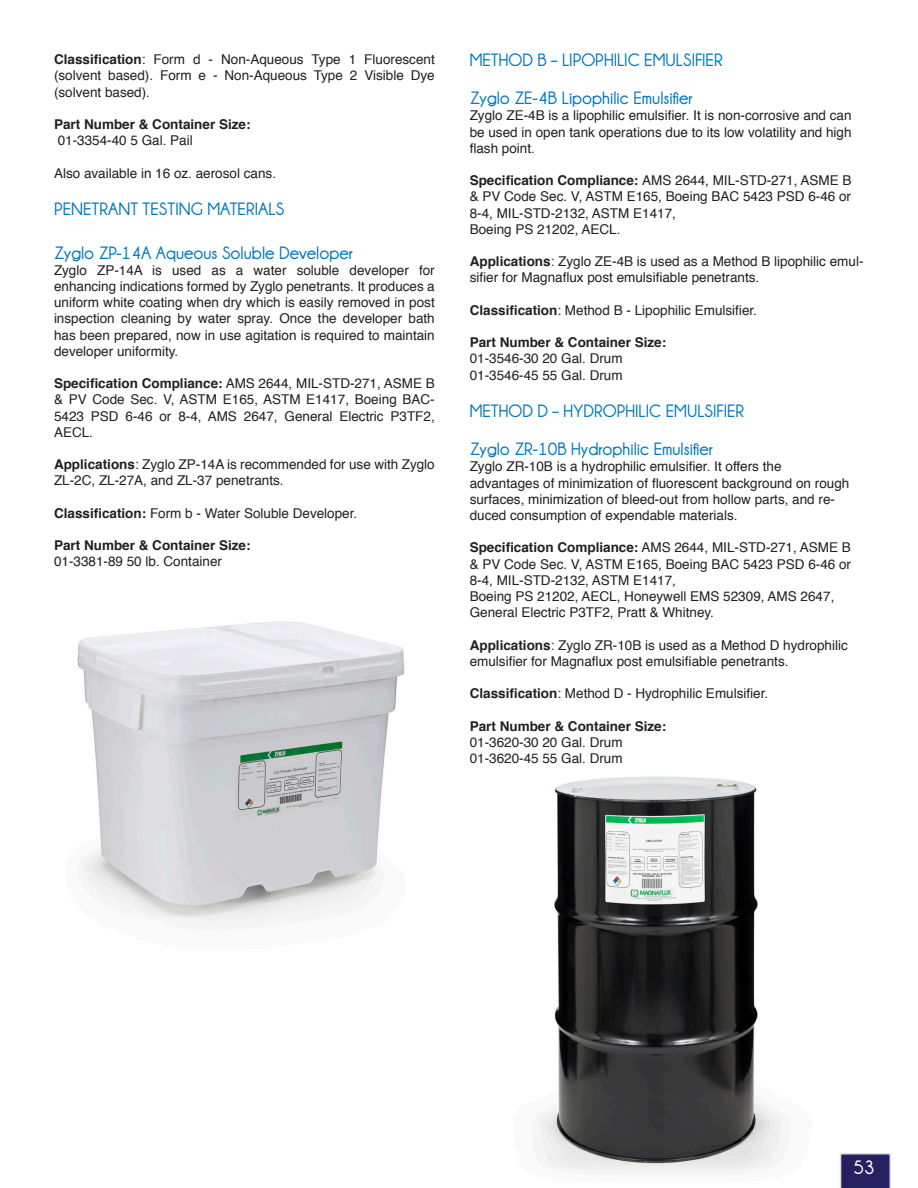
<style>
.page{position:relative;width:918px;height:1188px;background:#fff}
.page>*{position:absolute;margin:0;border:0;box-sizing:border-box;transform-origin:0 0}
.t1{font:700 19.5px "Champagne&Limousines";color:#fff}
.t2{font:700 18px "Champagne&Limousines";color:#0078c2}
.t3{font:13.5px/16.2px "Helvetica";color:#231f20;text-align:justify}
.t4{font:700 13.5px "Helvetica";color:#231f20}
.s1{font-weight:700}
</style>
<div class="page">
<svg style="left:840px;top:1153px;width:51px;height:35px;background:#36336c"></svg>
<img style="left:539px;top:776px;width:243px;height:396px">
<img style="left:77px;top:621px;width:328px;height:300px">
<p class="t3" style="left:54px;top:52px;width:382px"><span class="s1">Classification</span>: Form d - Non-Aqueous Type 1 Fluorescent (solvent based). Form e - Non-Aqueous Type 2 Visible Dye (solvent based).</p>
<p class="t4" style="left:54px;top:113px;width:198px">Part Number &amp; Container Size:</p>
<p class="t3" style="left:58px;top:133px;width:137px">01-3354-40 5 Gal. Pail</p>
<p class="t3" style="left:54px;top:165px;width:224px">Also available in 16 oz. aerosol cans.</p>
<p class="t2" style="left:54px;top:199px;width:232px">PENETRANT TESTING MATERIALS</p>
<p class="t2" style="left:54px;top:242px;width:300px">Zyglo ZP-14A Aqueous Soluble Developer</p>
<p class="t3" style="left:54px;top:262px;width:382px">Zyglo ZP-14A is used as a water soluble developer for enhancing indications formed by Zyglo penetrants. It produces a uniform white coating when dry which is easily removed in post inspection cleaning by water spray. Once the developer bath has been prepared, now in use agitation is required to maintain developer uniformity.</p>
<p class="t3" style="left:54px;top:376px;width:382px"><span class="s1">Specification Compliance:</span> AMS 2644, MIL-STD-271, ASME B &amp; PV Code Sec. V, ASTM E165, ASTM E1417, Boeing BAC-5423 PSD 6-46 or 8-4, AMS 2647, General Electric P3TF2, AECL.</p>
<p class="t3" style="left:54px;top:457px;width:382px"><span class="s1">Applications</span>: Zyglo ZP-14A is recommended for use with Zyglo<br>ZL-2C, ZL-27A, and ZL-37 penetrants.</p>
<p class="t3" style="left:54px;top:505px;width:305px"><span class="s1">Classification:</span> Form b - Water Soluble Developer.</p>
<p class="t4" style="left:54px;top:534px;width:198px">Part Number &amp; Container Size:</p>
<p class="t3" style="left:54px;top:554px;width:170px">01-3381-89 50 lb. Container</p>
<p class="t2" style="left:470px;top:50px;width:255px">METHOD B – LIPOPHILIC EMULSIFIER</p>
<p class="t2" style="left:470px;top:88px;width:225px">Zyglo ZE-4B Lipophilic Emulsifier</p>
<p class="t3" style="left:470px;top:108px;width:383px">Zyglo ZE-4B is a lipophilic emulsifier. It is non-corrosive and can be used in open tank operations due to its low volatility and high flash point.</p>
<p class="t3" style="left:470px;top:173px;width:383px"><span class="s1">Specification Compliance:</span> AMS 2644, MIL-STD-271, ASME B &amp; PV Code Sec. V, ASTM E165, Boeing BAC 5423 PSD 6-46 or 8-4, MIL-STD-2132, ASTM E1417,</p>
<p class="t3" style="left:470px;top:221px;width:152px">Boeing PS 21202, AECL.</p>
<p class="t3" style="left:470px;top:254px;width:395px"><span class="s1">Applications</span>: Zyglo ZE-4B is used as a Method B lipophilic emul&shy;sifier for Magnaflux post emulsifiable penetrants.</p>
<p class="t3" style="left:470px;top:302px;width:289px"><span class="s1">Classification</span>: Method B - Lipophilic Emulsifier.</p>
<p class="t4" style="left:470px;top:332px;width:198px">Part Number &amp; Container Size:</p>
<p class="t3" style="left:470px;top:351px;width:155px">01-3546-30 20 Gal. Drum</p>
<p class="t3" style="left:470px;top:367px;width:155px">01-3546-45 55 Gal. Drum</p>
<p class="t2" style="left:470px;top:401px;width:276px">METHOD D – HYDROPHILIC EMULSIFIER</p>
<p class="t2" style="left:470px;top:439px;width:245px">Zyglo ZR-10B Hydrophilic Emulsifier</p>
<p class="t3" style="left:470px;top:459px;width:313px">Zyglo ZR-10B is a hydrophilic emulsifier. It offers the</p>
<p class="t3" style="left:470px;top:475px;width:381px;text-align:left">advantages of minimization of fluorescent background on rough surfaces, minimization of bleed-out from hollow parts, and re&shy;duced consumption of expendable materials.</p>
<p class="t3" style="left:470px;top:540px;width:383px"><span class="s1">Specification Compliance:</span> AMS 2644, MIL-STD-271, ASME B &amp; PV Code Sec. V, ASTM E165, Boeing BAC 5423 PSD 6-46 or 8-4, MIL-STD-2132, ASTM E1417,</p>
<p class="t3" style="left:470px;top:589px;width:366px">Boeing PS 21202, AECL, Honeywell EMS 52309, AMS 2647,<br>General Electric P3TF2, Pratt &amp; Whitney.</p>
<p class="t3" style="left:470px;top:637px;width:380px"><span class="s1">Applications</span>: Zyglo ZR-10B is used as a Method D hydrophilic emulsifier for Magnaflux post emulsifiable penetrants.</p>
<p class="t3" style="left:470px;top:686px;width:300px"><span class="s1">Classification</span>: Method D - Hydrophilic Emulsifier.</p>
<p class="t4" style="left:470px;top:715px;width:198px">Part Number &amp; Container Size:</p>
<p class="t3" style="left:470px;top:734px;width:155px">01-3620-30 20 Gal. Drum</p>
<p class="t3" style="left:470px;top:751px;width:155px">01-3620-45 55 Gal. Drum</p>
<p class="t1" style="left:853px;top:1157px;width:23px">53</p>
</div>
